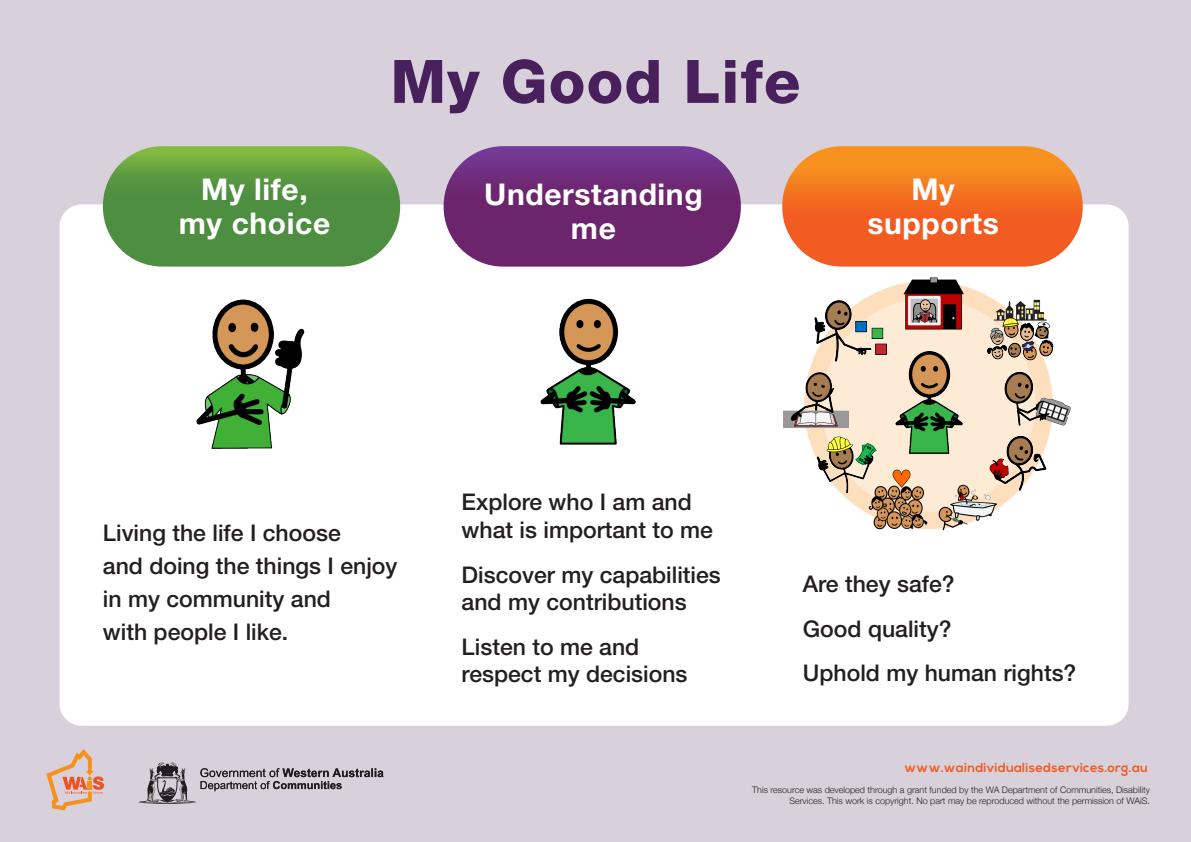
<style>
.page{position:relative;width:1191px;height:842px;background:#d8d1dc}
.page>*{position:absolute;margin:0;border:0;box-sizing:border-box;transform-origin:0 0}
.t1{font:800 60px "Helvetica Neue LT Std";letter-spacing:.02em;color:#48205c}
.Heading_heavy_26{font:700 30px/33.9px "Helvetica Neue LT Std";letter-spacing:.02em;color:#fff;text-align:center}
.Medium_25{font:500 23px/27.6px "Helvetica Neue LT Std";color:#231f20}
.t2{font:700 13px "Nexa";letter-spacing:.02em;color:#f25b21}
.URL{font:300 9px/10.8px "Helvetica Neue";color:#231f20;text-align:right}
</style>
<div class="page">
<div style="left:60px;top:204px;width:1068px;height:522px;background:#fff;border-radius:22px"></div>
<svg style="left:443px;top:146px;width:298px;height:121px;background:#793a80"></svg>
<svg style="left:103px;top:146px;width:297px;height:121px;background:#649d4f"></svg>
<svg style="left:782px;top:146px;width:300px;height:121px;background:#f27932"></svg>
<img style="left:196px;top:299px;width:109px;height:150px">
<img style="left:540px;top:298px;width:96px;height:147px">
<div style="left:813px;top:290px;width:231px;height:231px;background:#feebd6;border-radius:50%"></div>
<div style="left:804px;top:281px;width:248px;height:248px;border:17px solid #fddfbe;border-radius:50%"></div>
<img style="left:895px;top:351px;width:68px;height:103px">
<img style="left:984px;top:299px;width:70px;height:62px">
<img style="left:813px;top:299px;width:74px;height:64px">
<img style="left:783px;top:372px;width:65px;height:55px">
<img style="left:903px;top:278px;width:60px;height:51px">
<img style="left:989px;top:434px;width:61px;height:57px">
<img style="left:813px;top:437px;width:64px;height:57px">
<img style="left:950px;top:483px;width:46px;height:39px">
<img style="left:938px;top:507px;width:29px;height:24px">
<img style="left:868px;top:481px;width:60px;height:49px">
<img style="left:891px;top:470px;width:20px;height:17px">
<img style="left:1004px;top:370px;width:67px;height:57px">
<svg style="left:139px;top:762px;width:244px;height:42px;background:#b4aeb7"></svg>
<svg style="left:46px;top:749px;width:59px;height:61px;background:#deb9a7"></svg>
<p class="Heading_heavy_26" style="left:179px;top:172px;width:153px">My life, my choice</p>
<p class="t1" style="left:390px;top:46px;width:411px">My Good Life</p>
<p class="Heading_heavy_26" style="left:484px;top:177px;width:220px">Understanding me</p>
<p class="Heading_heavy_26" style="left:867px;top:172px;width:133px">My supports</p>
<p class="Medium_25" style="left:103px;top:518px;width:239px">Living the life I choose</p>
<p class="Medium_25" style="left:103px;top:551px;width:296px">and doing the things I enjoy</p>
<p class="Medium_25" style="left:103px;top:585px;width:229px">in my community and</p>
<p class="Medium_25" style="left:103px;top:618px;width:187px">with people I like.</p>
<p class="Medium_25" style="left:461px;top:488px;width:253px">Explore who I am and what is important to me</p>
<p class="Medium_25" style="left:461px;top:560px;width:261px">Discover my capabilities and my contributions</p>
<p class="Medium_25" style="left:461px;top:633px;width:227px">Listen to me and respect my decisions</p>
<p class="Medium_25" style="left:803px;top:570px;width:153px">Are they safe?</p>
<p class="Medium_25" style="left:803px;top:615px;width:150px">Good quality?</p>
<p class="Medium_25" style="left:803px;top:659px;width:275px">Uphold my human rights?</p>
<p class="t2" style="left:904px;top:760px;width:245px">www.waindividualisedservices.org.au</p>
<p class="URL" style="left:752px;top:784px;width:399px">This resource was developed through a grant funded by the WA Department of Communities, Disability<br>Services. This work is copyright. No part may be reproduced without the permission of WAiS.</p>
</div>
